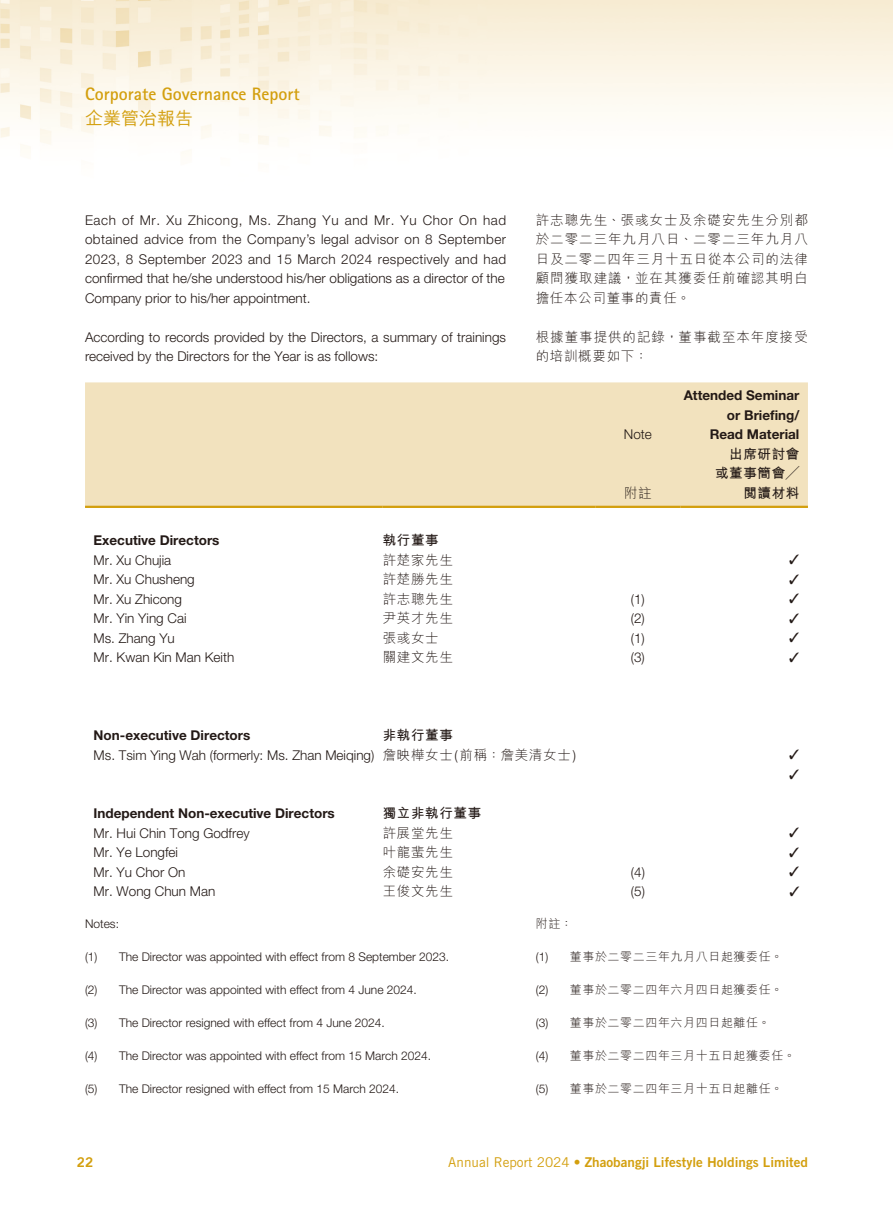
<style>
.page{position:relative;width:893px;height:1212px;background:#fff}
.page>*{position:absolute;margin:0;border:0;box-sizing:border-box;transform-origin:0 0}
.t1{font:700 18px "Rotis Sans Serif Std";color:#d39f0e}
.t2{font:500 18px "M Hei HK";color:#d39f0e}
.t3{font:300 13.5px/19.5px "Helvetica Neue LT Std";color:#231916;text-align:justify}
.t4{font:300 13.5px/19.5px "M Hei HK";letter-spacing:.05em;color:#231916;text-align:justify}
.t5{font:700 13.5px/19.5px "Helvetica Neue LT Std";color:#231916;text-align:right}
.t6{font:13.5px "Trade Gothic LT Std Bd 2";color:#d39f0e}
.t7{font:700 13.5px/19.5px "M Hei HK";letter-spacing:.05em;color:#231916;text-align:right}
.t8{font:300 13.5px/19.5px "M Hei HK";letter-spacing:.07em;color:#231916}
.t9{font:300 12px "Helvetica Neue LT Std";color:#231916}
.t10{font:300 12px "M Hei HK";letter-spacing:.05em;color:#231916}
.s1{font-family:"M Hei HK"}
.s2{font-family:"Helvetica Neue LT Std"}
.s3{font-family:"Trade Gothic LT Std"}
</style>
<div class="page">
<img style="left:0;top:0;width:893px;height:154px">
<div style="left:85px;top:382px;width:723px;height:124px;background:#f2e2be"></div>
<hr style="left:85px;top:506px;width:298px;height:2px;background:#d39f0e">
<hr style="left:383px;top:506px;width:212px;height:2px;background:#d39f0e">
<hr style="left:595px;top:506px;width:85px;height:2px;background:#d39f0e">
<hr style="left:680px;top:506px;width:128px;height:2px;background:#d39f0e">
<h1 class="t1" style="left:85px;top:83px;width:216px">Corporate Governance Report</h1>
<h1 class="t2" style="left:85px;top:105px;width:109px">企業管治報告</h1>
<p class="t3" style="left:85px;top:210px;width:423px">Each of Mr. Xu Zhicong, Ms. Zhang Yu and Mr. Yu Chor On had obtained advice from the Company’s legal advisor on 8 September 2023, 8 September 2023 and 15 March 2024 respectively and had confirmed that he/she understood his/her obligations as a director of the Company prior to his/her appointment.</p>
<p class="t3" style="left:85px;top:327px;width:422px">According to records provided by the Directors, a summary of trainings received by the Directors for the Year is as follows:</p>
<p class="t4" style="left:536px;top:210px;width:274px">許志聰先生、張彧女士及余礎安先生分別都於二零二三年九月八日、二零二三年九月八日及二零二四年三月十五日從本公司的法律顧問獲取建議，並在其獲委任前確認其明白擔任本公司董事的責任。</p>
<p class="t8" style="left:536px;top:327px;width:274px">根據董事提供的記錄，董事截至本年度接受的培訓概要如下：</p>
<p class="t3" style="left:624px;top:424px;width:30px">Note</p>
<p class="t4" style="left:624px;top:483px;width:29px">附註</p>
<p class="t5" style="left:684px;top:385px;width:117px">Attended Seminar or Briefing/<br>Read Material</p>
<p class="t7" style="left:715px;top:443px;width:86px">出席研討會或董事簡會╱閱讀材料</p>
<p class="t5" style="left:94px;top:530px;width:127px">Executive Directors</p>
<p class="t7" style="left:383px;top:529px;width:58px">執行董事</p>
<p class="t3" style="left:94px;top:550px;width:79px">Mr. Xu Chujia</p>
<p class="t4" style="left:383px;top:550px;width:72px">許楚家先生</p>
<p class="t3" style="left:94px;top:569px;width:103px">Mr. Xu Chusheng</p>
<p class="t4" style="left:383px;top:569px;width:72px">許楚勝先生</p>
<p class="t3" style="left:94px;top:589px;width:90px">Mr. Xu Zhicong</p>
<p class="t4" style="left:383px;top:589px;width:72px">許志聰先生</p>
<p class="t3" style="left:631px;top:589px;width:16px">(1)</p>
<p class="t3" style="left:94px;top:608px;width:95px">Mr. Yin Ying Cai</p>
<p class="t4" style="left:383px;top:608px;width:72px">尹英才先生</p>
<p class="t3" style="left:631px;top:608px;width:16px">(2)</p>
<p class="t3" style="left:94px;top:628px;width:83px">Ms. Zhang Yu</p>
<p class="t4" style="left:383px;top:628px;width:58px">張彧女士</p>
<p class="t3" style="left:631px;top:628px;width:16px">(1)</p>
<p class="t3" style="left:94px;top:647px;width:142px">Mr. Kwan Kin Man Keith</p>
<p class="t4" style="left:383px;top:647px;width:72px">關建文先生</p>
<p class="t3" style="left:631px;top:647px;width:16px">(3)</p>
<p class="t5" style="left:94px;top:725px;width:158px">Non-executive Directors</p>
<p class="t7" style="left:383px;top:724px;width:72px">非執行董事</p>
<p class="t3" style="left:94px;top:745px;width:484px">Ms. Tsim Ying Wah (formerly: Ms. Zhan Meiqing) <span class="s1">詹映樺女士</span>(<span class="s1">前稱：詹美清女士</span>)</p>
<p class="t5" style="left:94px;top:803px;width:243px">Independent Non-executive Directors</p>
<p class="t7" style="left:383px;top:802px;width:100px">獨立非執行董事</p>
<p class="t3" style="left:94px;top:823px;width:158px">Mr. Hui Chin Tong Godfrey</p>
<p class="t4" style="left:383px;top:823px;width:72px">許展堂先生</p>
<p class="t3" style="left:94px;top:842px;width:86px">Mr. Ye Longfei</p>
<p class="t4" style="left:383px;top:842px;width:72px">叶龍蜚先生</p>
<p class="t3" style="left:94px;top:862px;width:93px">Mr. Yu Chor On</p>
<p class="t4" style="left:383px;top:862px;width:72px">余礎安先生</p>
<p class="t3" style="left:631px;top:862px;width:16px">(4)</p>
<p class="t3" style="left:94px;top:881px;width:123px">Mr. Wong Chun Man</p>
<p class="t4" style="left:383px;top:881px;width:72px">王俊文先生</p>
<p class="t3" style="left:631px;top:881px;width:16px">(5)</p>
<p class="t9" style="left:85px;top:916px;width:36px">Notes:</p>
<p class="t9" style="left:85px;top:949px;width:366px">(1) The Director was appointed with effect from 8 September 2023.</p>
<p class="t9" style="left:85px;top:982px;width:333px">(2) The Director was appointed with effect from 4 June 2024.</p>
<p class="t9" style="left:85px;top:1015px;width:301px">(3) The Director resigned with effect from 4 June 2024.</p>
<p class="t9" style="left:85px;top:1048px;width:348px">(4) The Director was appointed with effect from 15 March 2024.</p>
<p class="t9" style="left:85px;top:1081px;width:316px">(5) The Director resigned with effect from 15 March 2024.</p>
<p class="t10" style="left:536px;top:918px;width:38px">附註：</p>
<p class="t10" style="left:536px;top:951px;width:249px"><span class="s2">(1)</span> 董事於二零二三年九月八日起獲委任。</p>
<p class="t10" style="left:536px;top:984px;width:249px"><span class="s2">(2)</span> 董事於二零二四年六月四日起獲委任。</p>
<p class="t10" style="left:536px;top:1017px;width:236px"><span class="s2">(3)</span> 董事於二零二四年六月四日起離任。</p>
<p class="t10" style="left:536px;top:1050px;width:261px"><span class="s2">(4)</span> 董事於二零二四年三月十五日起獲委任。</p>
<p class="t10" style="left:536px;top:1083px;width:249px"><span class="s2">(5)</span> 董事於二零二四年三月十五日起離任。</p>
<p class="t6" style="left:77px;top:1154px;width:18px">22</p>
<p class="t6" style="left:448px;top:1154px;width:361px"><span class="s3">Annual Report 2024</span> • Zhaobangji Lifestyle Holdings Limited</p>
</div>
